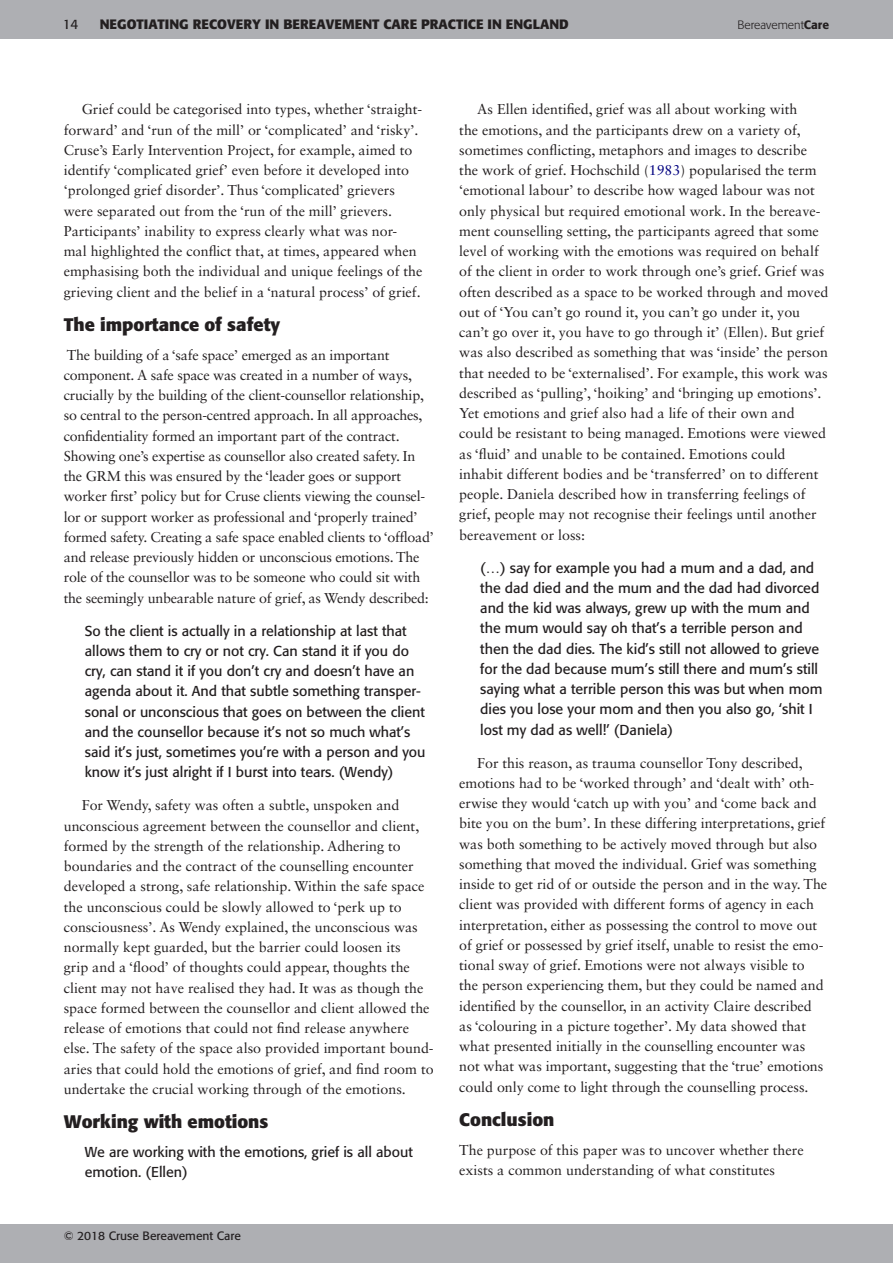
<style>
.page{position:relative;width:893px;height:1263px;background:#fff}
.page>*{position:absolute;margin:0;border:0;box-sizing:border-box;transform-origin:0 0}
.t1{font:700 18px "Formata";color:#231f20}
.t2{font:14.25px/20.2px "Sabon LT Std";color:#231f20}
.t3{font:14.25px/20.2px "Formata";color:#231f20}
.t4{font:700 13.5px "Formata";color:#231f20}
.t5{font:13.5px "Formata";color:#231f20}
.t6{font:12px "Formata";color:#231f20}
.t7{font:300 12px "Formata";color:#231f20}
.s1{font-weight:500}
.s2{color:#000080}
</style>
<div class="page">
<div style="left:0;top:1225px;width:893px;height:38px;background:#aeafb3"></div>
<div style="left:0;top:0;width:893px;height:38px;background:#aeafb3"></div>
<p class="t5" style="left:63px;top:16px;width:17px">14</p>
<p class="t4" style="left:100px;top:16px;width:45px">NEGOTIATIN</p>
<p class="t4" style="left:179px;top:16px;width:123px">G RECOVERY IN BEREAVE</p>
<p class="t4" style="left:342px;top:16px;width:22px">MENT</p>
<p class="t4" style="left:383px;top:16px;width:10px">CARE</p>
<p class="t4" style="left:421px;top:16px;width:18px">PRACTICE</p>
<p class="t4" style="left:488px;top:16px;width:55px">IN ENGLAN</p>
<p class="t4" style="left:559px;top:16px;width:11px">D</p>
<p class="t7" style="left:737px;top:18px;width:93px">Bereavement<span class="s1">Care</span></p>
<p class="t2" style="left:64px;top:99px;width:360px;text-indent:18px">Grief could be categorised into types, whether ‘straight&shy;forward’ and ‘run of the mill’ or ‘complicated’ and ‘risky’.<br>Cruse’s Early Intervention Project, for example, aimed to identify ‘complicated grief’ even before it developed into ‘prolonged grief disorder’. Thus ‘complicated’ grievers were separated out from the ‘run of the mill’ grievers.<br>Participants’ inability to express clearly what was nor&shy;mal highlighted the conflict that, at times, appeared when emphasising both the individual and unique feelings of the grieving client and the belief in a ‘natural process’ of grief.</p>
<p class="t1" style="left:64px;top:313px;width:218px">THE IMPORTANCE OF SAFETY</p>
<p class="t2" style="left:64px;top:344px;width:371px">The building of a ‘safe space’ emerged as an important component. A safe space was created in a number of ways, crucially by the building of the client-counsellor relationship, so central to the person-centred approach. In all approaches, confidentiality formed an important part of the contract.<br>Showing one’s expertise as counsellor also created safety. In the GRM this was ensured by the ‘leader goes or support worker first’ policy but for Cruse clients viewing the counsel&shy;lor or support worker as professional and ‘properly trained’ formed safety. Creating a safe space enabled clients to ‘offload’ and release previously hidden or unconscious emotions. The role of the counsellor was to be someone who could sit with the seemingly unbearable nature of grief, as Wendy described:</p>
<p class="t3" style="left:85px;top:620px;width:342px">So the client is actually in a relationship at last that allows them to cry or not cry. Can stand it if you do cry, can stand it if you don’t cry and doesn’t have an agenda about it. And that subtle something transper&shy;sonal or unconscious that goes on between the client and the counsellor because it’s not so much what’s said it’s just, sometimes you’re with a person and you know it’s just alright if I burst into tears. (Wendy)</p>
<p class="t2" style="left:64px;top:795px;width:371px;text-indent:18px">For Wendy, safety was often a subtle, unspoken and unconscious agreement between the counsellor and client, formed by the strength of the relationship. Adhering to boundaries and the contract of the counselling encounter developed a strong, safe relationship. Within the safe space the unconscious could be slowly allowed to ‘perk up to consciousness’. As Wendy explained, the unconscious was normally kept guarded, but the barrier could loosen its<br>grip and a ‘flood’ of thoughts could appear, thoughts the client may not have realised they had. It was as though the space formed between the counsellor and client allowed the release of emotions that could not find release anywhere else. The safety of the space also provided important bound&shy;aries that could hold the emotions of grief, and find room to undertake the crucial working through of the emotions.</p>
<p class="t1" style="left:64px;top:1111px;width:206px">WORKING WITH EMOTIONS</p>
<p class="t3" style="left:85px;top:1142px;width:330px">We are working with the emotions, grief is all about emotion. (Ellen)</p>
<p class="t6" style="left:64px;top:1228px;width:179px">© 2018 Cruse Bereavement Care</p>
<p class="t2" style="left:459px;top:99px;width:370px;text-indent:18px">As Ellen identified, grief was all about working with<br>the emotions, and the participants drew on a variety of, sometimes conflicting, metaphors and images to describe the work of grief. Hochschild (<span class="s2">1983</span>) popularised the term ‘emotional labour’ to describe how waged labour was not only physical but required emotional work. In the bereave&shy;ment counselling setting, the participants agreed that some level of working with the emotions was required on behalf of the client in order to work through one’s grief. Grief was often described as a space to be worked through and moved out of ‘You can’t go round it, you can’t go under it, you can’t go over it, you have to go through it’ (Ellen). But grief was also described as something that was ‘inside’ the person that needed to be ‘externalised’. For example, this work was described as ‘pulling’, ‘hoiking’ and ‘bringing up emotions’.<br>Yet emotions and grief also had a life of their own and could be resistant to being managed. Emotions were viewed as ‘fluid’ and unable to be contained. Emotions could inhabit different bodies and be ‘transferred’ on to different people. Daniela described how in transferring feelings of grief, people may not recognise their feelings until another bereavement or loss:</p>
<p class="t3" style="left:480px;top:557px;width:344px">(…) say for example you had a mum and a dad, and the dad died and the mum and the dad had divorced and the kid was always, grew up with the mum and the mum would say oh that’s a terrible person and then the dad dies. The kid’s still not allowed to grieve for the dad because mum’s still there and mum’s still saying what a terrible person this was but when mom dies you lose your mom and then you also go, ‘shit I lost my dad as well!’ (Daniela)</p>
<p class="t2" style="left:459px;top:752px;width:370px;text-indent:18px">For this reason, as trauma counsellor Tony described, emotions had to be ‘worked through’ and ‘dealt with’ oth&shy;erwise they would ‘catch up with you’ and ‘come back and bite you on the bum’. In these differing interpretations, grief was both something to be actively moved through but also something that moved the individual. Grief was something inside to get rid of or outside the person and in the way. The client was provided with different forms of agency in each interpretation, either as possessing the control to move out of grief or possessed by grief itself, unable to resist the emo&shy;tional sway of grief. Emotions were not always visible to<br>the person experiencing them, but they could be named and identified by the counsellor, in an activity Claire described as ‘colouring in a picture together’. My data showed that what presented initially in the counselling encounter was not what was important, suggesting that the ‘true’ emotions could only come to light through the counselling process.</p>
<p class="t1" style="left:459px;top:1108px;width:97px">CONCLUSION</p>
<p class="t2" style="left:459px;top:1139px;width:346px">The purpose of this paper was to uncover whether there exists a common understanding of what constitutes</p>
</div>
